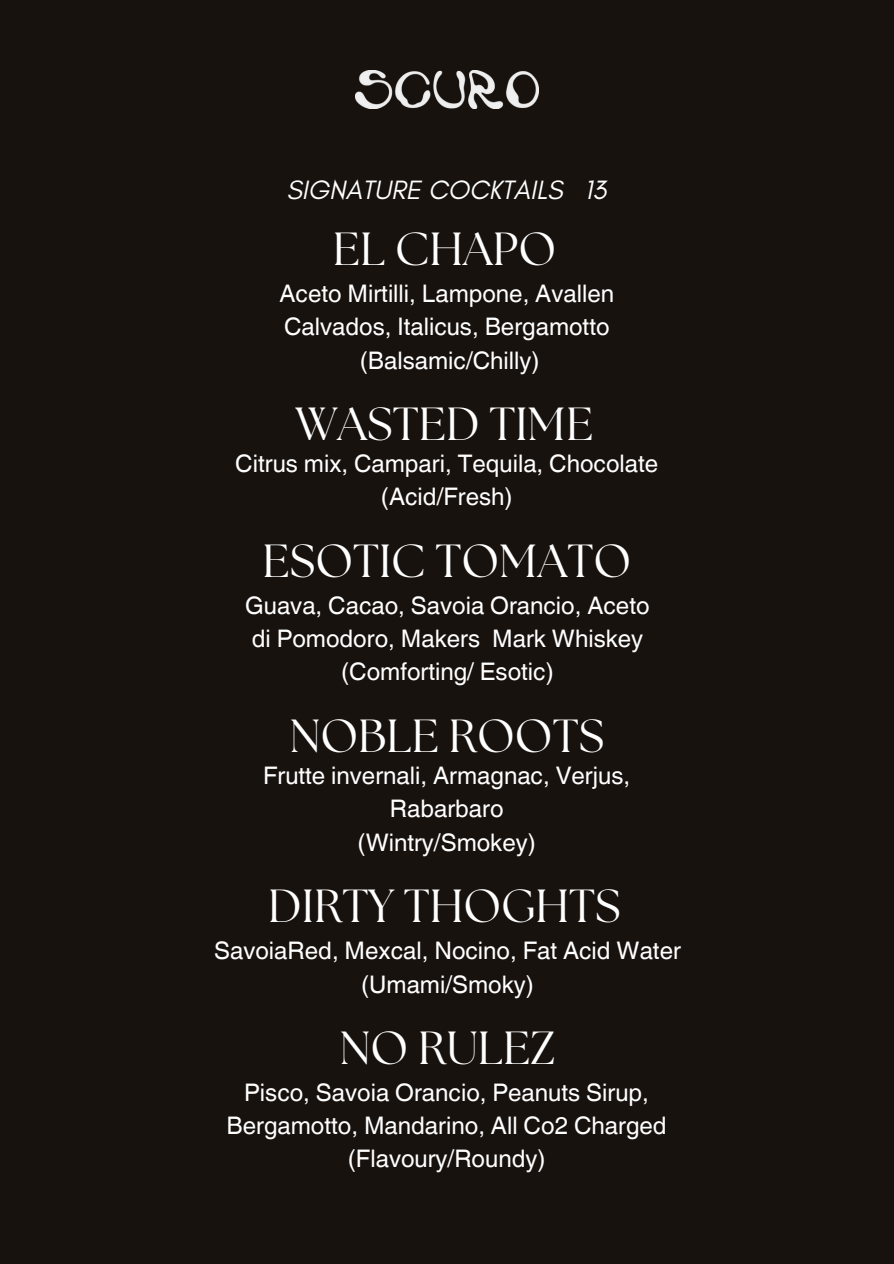
<style>
.page{position:relative;width:894px;height:1264px;background:#fff}
.page>*{position:absolute;margin:0;border:0;box-sizing:border-box;transform-origin:0 0}
.t1{font:46.35px "The Seasons";color:#fff}
.t2{font:italic 27px "Glacial Indifference";color:#fff}
.t3{font:24.15px/33.3px "Helvetica World";color:#fff}
</style>
<div class="page">
<div style="left:0;top:0;width:893px;height:1263px;background:#18120e"></div>
<img style="left:355px;top:70px;width:183px;height:39px">
<p class="t2" style="left:286px;top:173px;width:321px">SIGNATURE COCKTAILS 13</p>
<p class="t1" style="left:332px;top:228px;width:225px">EL CHAPO</p>
<h1 class="t3" style="left:279px;top:277px;width:336px">Aceto Mirtilli, Lampone, Avallen<br>Calvados, Italicus, Bergamotto</h1>
<p class="t3" style="left:360px;top:343px;width:181px">(Balsamic/Chilly)</p>
<h2 class="t1" style="left:295px;top:403px;width:299px">WASTED TIME</h2>
<p class="t3" style="left:235px;top:447px;width:424px">Citrus mix, Campari, Tequila, Chocolate</p>
<h1 class="t3" style="left:381px;top:480px;width:133px">(Acid/Fresh)</h1>
<p class="t1" style="left:262px;top:540px;width:370px">ESOTIC TOMATO</p>
<p class="t3" style="left:245px;top:588px;width:406px">Guava, Cacao, Savoia Orancio, Aceto di Pomodoro, Makers Mark Whiskey</p>
<h1 class="t3" style="left:341px;top:655px;width:214px">(Comforting/ Esotic)</h1>
<p class="t1" style="left:289px;top:715px;width:316px">NOBLE ROOTS</p>
<p class="t3" style="left:263px;top:759px;width:368px;text-align:center">Frutte invernali, Armagnac, Verjus,<br>Rabarbaro</p>
<h1 class="t3" style="left:357px;top:825px;width:180px">(Wintry/Smokey)</h1>
<p class="t1" style="left:268px;top:885px;width:354px">DIRTY THOGHTS</p>
<h1 class="t3" style="left:214px;top:934px;width:468px">SavoiaRed, Mexcal, Nocino, Fat Acid Water</h1>
<p class="t3" style="left:361px;top:967px;width:174px">(Umami/Smoky)</p>
<p class="t1" style="left:339px;top:1027px;width:217px">NO RULEZ</p>
<h1 class="t3" style="left:226px;top:1075px;width:441px;text-align:center">Pisco, Savoia Orancio, Peanuts Sirup,<br>Bergamotto, Mandarino, All Co2 Charged</h1>
<p class="t3" style="left:348px;top:1142px;width:199px">(Flavoury/Roundy)</p>
</div>
